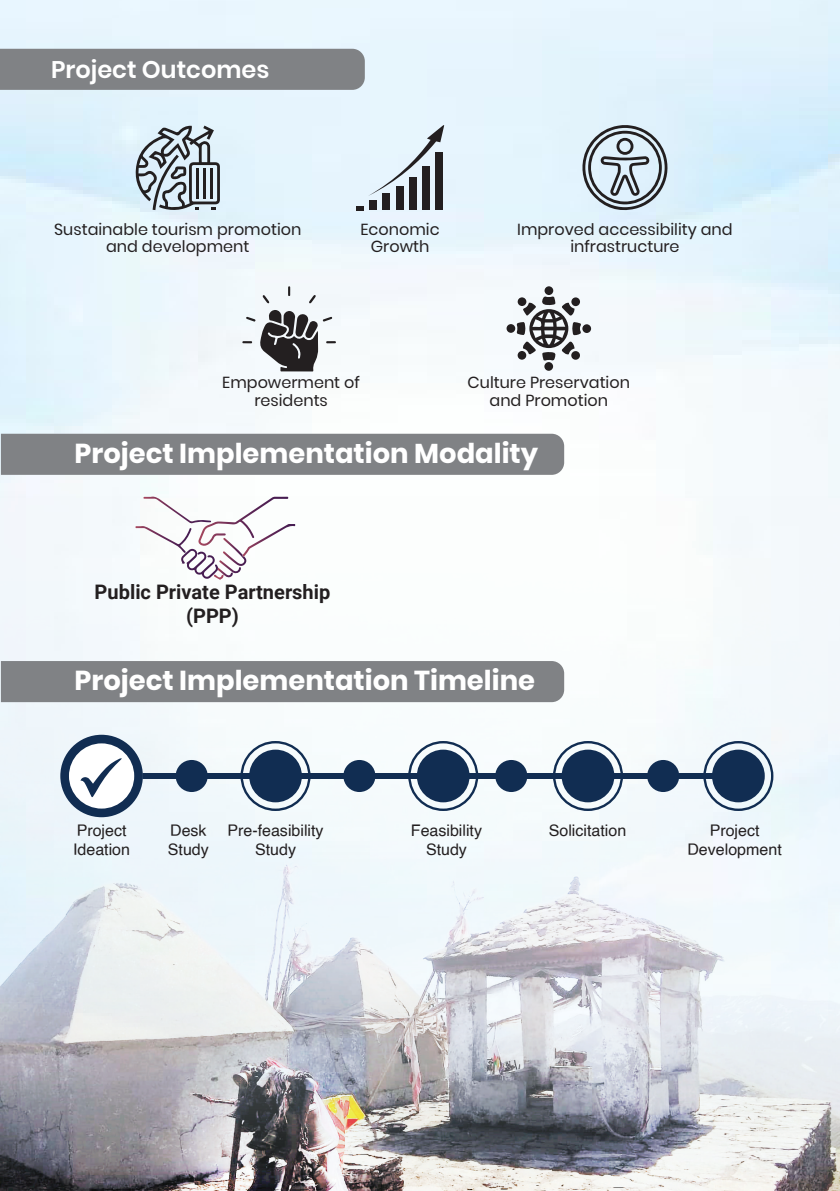
<style>
.page{position:relative;width:840px;height:1191px;background:#fff}
.page>*{position:absolute;margin:0;border:0;box-sizing:border-box;transform-origin:0 0}
.t1{font:700 27.4px "Poppins";color:#fff}
.t2{font:600 24px "Poppins";color:#fff}
.t3{font:700 20px "Roboto";color:#231f20}
.t4{font:16px/17.6px "Poppins";color:#231f20;text-align:center}
.t5{font:16px "Helvetica";color:#231f20}
</style>
<div class="page">
<img style="left:0;top:0;width:839px;height:481px">
<div style="left:0;top:49px;width:364px;height:41px;background:#808285"></div>
<img style="left:0;top:481px;width:839px;height:710px">
<div style="left:1px;top:434px;width:563px;height:41px;background:#808285"></div>
<svg style="left:135px;top:496px;width:160px;height:84px"></svg>
<div style="left:1px;top:661px;width:563px;height:41px;background:#808285"></div>
<div style="left:142px;top:773px;width:597px;height:6px;background:#112d52"></div>
<div style="left:408px;top:741px;width:70px;height:70px;border:2px solid #112d52;border-radius:50%"></div>
<div style="left:249px;top:749px;width:53px;height:53px;background:#112d52;border-radius:50%"></div>
<div style="left:561px;top:749px;width:53px;height:53px;background:#112d52;border-radius:50%"></div>
<div style="left:711px;top:749px;width:53px;height:53px;background:#112d52;border-radius:50%"></div>
<div style="left:416px;top:749px;width:53px;height:53px;background:#112d52;border-radius:50%"></div>
<div style="left:175px;top:760px;width:32px;height:32px;background:#112d52;border-radius:50%"></div>
<div style="left:343px;top:760px;width:32px;height:32px;background:#112d52;border-radius:50%"></div>
<div style="left:495px;top:760px;width:32px;height:32px;background:#112d52;border-radius:50%"></div>
<div style="left:646px;top:760px;width:32px;height:32px;background:#112d52;border-radius:50%"></div>
<div style="left:240px;top:741px;width:70px;height:70px;border:2px solid #112d52;border-radius:50%"></div>
<div style="left:552px;top:741px;width:70px;height:70px;border:2px solid #112d52;border-radius:50%"></div>
<div style="left:703px;top:741px;width:70px;height:70px;border:2px solid #112d52;border-radius:50%"></div>
<div style="left:60px;top:734px;width:83px;height:83px;background:#112d52;border-radius:50%"></div>
<div style="left:68px;top:742px;width:67px;height:67px;background:#fff;border-radius:50%"></div>
<div style="left:66px;top:741px;width:70px;height:70px;border:2px solid #112d52;border-radius:50%"></div>
<svg style="left:80px;top:758px;width:42px;height:39px"></svg>
<svg style="left:135px;top:126px;width:85px;height:85px"></svg>
<hr style="left:196px;top:168px;width:3px;height:31px;background:#231f20">
<hr style="left:203px;top:168px;width:3px;height:31px;background:#231f20">
<hr style="left:210px;top:168px;width:3px;height:31px;background:#231f20">
<div style="left:435px;top:152px;width:8px;height:58px;background:#231f20"></div>
<svg style="left:368px;top:125px;width:76px;height:71px"></svg>
<div style="left:422px;top:167px;width:8px;height:43px;background:#231f20"></div>
<div style="left:409px;top:177px;width:7px;height:33px;background:#231f20"></div>
<div style="left:396px;top:186px;width:7px;height:24px;background:#231f20"></div>
<div style="left:382px;top:193px;width:8px;height:17px;background:#231f20"></div>
<div style="left:369px;top:200px;width:8px;height:10px;background:#231f20"></div>
<svg style="left:356px;top:206px;width:7px;height:4px"></svg>
<svg style="left:582px;top:125px;width:89px;height:88px"></svg>
<svg style="left:308px;top:295px;width:8px;height:9px"></svg>
<svg style="left:262px;top:295px;width:7px;height:8px"></svg>
<svg style="left:242px;top:310px;width:94px;height:61px"></svg>
<svg style="left:288px;top:286px;width:2px;height:10px"></svg>
<svg style="left:516px;top:296px;width:65px;height:65px"></svg>
<div style="left:544px;top:286px;width:9px;height:9px;background:#231f20;border-radius:50%"></div>
<div style="left:517px;top:297px;width:9px;height:9px;background:#231f20;border-radius:50%"></div>
<div style="left:571px;top:297px;width:8px;height:9px;background:#231f20;border-radius:50%"></div>
<div style="left:506px;top:324px;width:9px;height:9px;background:#231f20;border-radius:50%"></div>
<div style="left:582px;top:324px;width:8px;height:9px;background:#231f20;border-radius:50%"></div>
<div style="left:517px;top:351px;width:9px;height:9px;background:#231f20;border-radius:50%"></div>
<div style="left:571px;top:351px;width:8px;height:9px;background:#231f20;border-radius:50%"></div>
<div style="left:544px;top:362px;width:8px;height:9px;background:#231f20;border-radius:50%"></div>
<p class="t2" style="left:51px;top:56px;width:220px">Project Outcomes</p>
<p class="t4" style="left:54px;top:220px;width:248px">Sustainable tourism promotion and development</p>
<p class="t4" style="left:360px;top:220px;width:81px">Economic<br>Growth</p>
<p class="t4" style="left:517px;top:220px;width:217px">Improved accessibility and infrastructure</p>
<p class="t4" style="left:222px;top:374px;width:139px">Empowerment of residents</p>
<p class="t4" style="left:467px;top:374px;width:164px">Culture Preservation and Promotion</p>
<p class="t1" style="left:75px;top:438px;width:465px">Project Implementation Modality</p>
<p class="t3" style="left:95px;top:578px;width:237px">Public Private Partnership</p>
<p class="t3" style="left:186px;top:602px;width:54px">(PPP)</p>
<p class="t1" style="left:75px;top:664px;width:461px">Project Implementation Timeline</p>
<p class="t5" style="left:77px;top:818px;width:51px">Project</p>
<p class="t5" style="left:73px;top:837px;width:58px">Ideation</p>
<p class="t5" style="left:170px;top:818px;width:38px">Desk</p>
<p class="t5" style="left:168px;top:837px;width:42px">Study</p>
<p class="t5" style="left:227px;top:818px;width:98px">Pre-feasibility</p>
<p class="t5" style="left:255px;top:837px;width:42px">Study</p>
<p class="t5" style="left:410px;top:818px;width:73px">Feasibility</p>
<p class="t5" style="left:426px;top:837px;width:42px">Study</p>
<p class="t5" style="left:548px;top:818px;width:79px">Solicitation</p>
<p class="t5" style="left:709px;top:818px;width:51px">Project</p>
<p class="t5" style="left:687px;top:837px;width:96px">Development</p>
</div>
